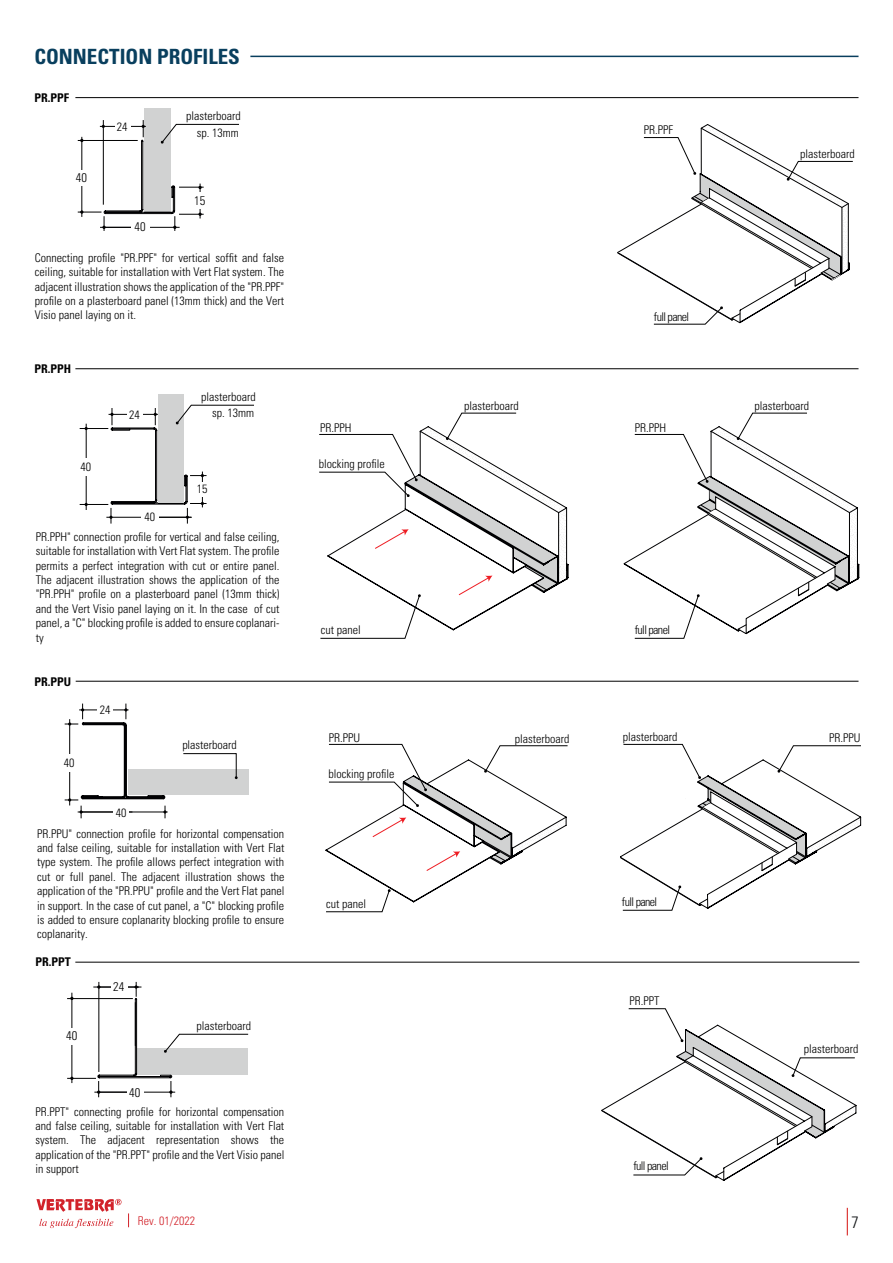
<style>
.page{position:relative;width:893px;height:1263px;background:#fff}
.page>*{position:absolute;margin:0;border:0;box-sizing:border-box;transform-origin:0 0}
.t1{font:700 condensed 21px "Univers LT Std";color:#093f5e}
.t2{font:300 condensed 16.5px "Univers LT Std";color:#101315}
.t3{font:300 condensed 12.6px "Univers LT Std";color:#000001}
.t4{font:300 condensed 12.45px "Univers LT Std";color:#000001}
.t5{font:300 condensed 12px/14.4px "Univers LT Std";color:#000001;text-align:justify}
.t6{font:300 condensed 12px "Univers LT Std";letter-spacing:-.05em;color:#000001}
.t7{font:700 condensed 12px "Univers LT Std";color:#000001}
.t8{font:300 condensed 12px "Univers LT Std";color:#d2222a}
</style>
<div class="page">
<svg style="left:847px;top:1208px;width:1px;height:27px"></svg>
<svg style="left:36px;top:1199px;width:85px;height:13px"></svg>
<svg style="left:39px;top:1219px;width:74px;height:9px"></svg>
<svg style="left:128px;top:1213px;width:1px;height:14px"></svg>
<hr style="left:250px;top:56px;width:608px;height:1px;background:#093f5e">
<hr style="left:75px;top:97px;width:783px;height:1px;background:#000001">
<hr style="left:75px;top:368px;width:783px;height:1px;background:#000001">
<hr style="left:76px;top:681px;width:782px;height:1px;background:#000001">
<hr style="left:75px;top:962px;width:784px;height:1px;background:#000001">
<div style="left:144px;top:109px;width:27px;height:103px;background:#d1d2d2"></div>
<svg style="left:67px;top:982px;width:182px;height:115px"></svg>
<div style="left:67px;top:1028px;width:10px;height:16px;background:#fff"></div>
<div style="left:158px;top:394px;width:25px;height:108px;background:#d1d2d2"></div>
<svg style="left:319px;top:413px;width:248px;height:226px"></svg>
<div style="left:128px;top:769px;width:121px;height:26px;background:#d1d2d2"></div>
<hr style="left:78px;top:812px;width:90px;height:1px;background:#000001">
<svg style="left:183px;top:753px;width:55px;height:26px"></svg>
<svg style="left:326px;top:744px;width:242px;height:168px"></svg>
<svg style="left:65px;top:703px;width:102px;height:115px"></svg>
<div style="left:66px;top:754px;width:8px;height:17px;background:#fff"></div>
<svg style="left:80px;top:405px;width:174px;height:119px"></svg>
<div style="left:127px;top:409px;width:16px;height:10px;background:#fff"></div>
<svg style="left:78px;top:120px;width:161px;height:111px"></svg>
<div style="left:115px;top:122px;width:16px;height:9px;background:#fff"></div>
<svg style="left:617px;top:124px;width:236px;height:201px"></svg>
<svg style="left:624px;top:413px;width:235px;height:226px"></svg>
<svg style="left:620px;top:744px;width:241px;height:167px"></svg>
<svg style="left:601px;top:1008px;width:255px;height:173px"></svg>
<h1 class="t1" style="left:34px;top:43px;width:207px">CONNECTION PROFILES</h1>
<p class="t7" style="left:35px;top:90px;width:36px">PR.PPF</p>
<p class="t3" style="left:76px;top:170px;width:13px">40</p>
<p class="t5" style="left:117px;top:119px;width:12px">24</p>
<p class="t4" style="left:135px;top:220px;width:13px">40</p>
<p class="t5" style="left:186px;top:109px;width:56px">plasterboard</p>
<p class="t5" style="left:197px;top:125px;width:43px">sp. 13mm</p>
<p class="t4" style="left:194px;top:193px;width:13px">15</p>
<p class="t5" style="left:35px;top:250px;width:251px">Connecting profile "PR.PPF" for vertical soffit and false ceiling, suitable for installation with Vert Flat system. The adjacent illustration shows the application of the "PR.PPF" profile on a plasterboard panel (13mm thick) and the Vert Visio panel laying on it.</p>
<p class="t7" style="left:35px;top:361px;width:38px">PR.PPH</p>
<p class="t5" style="left:80px;top:460px;width:12px">40</p>
<p class="t5" style="left:129px;top:407px;width:12px">24</p>
<p class="t5" style="left:144px;top:510px;width:12px">40</p>
<p class="t5" style="left:201px;top:389px;width:56px;line-height:15.8px;text-align:right">plasterboard sp. 13mm</p>
<p class="t5" style="left:197px;top:482px;width:12px">15</p>
<p class="t5" style="left:36px;top:529px;width:245px">PR.PPH" connection profile for vertical and false ceiling, suitable for installation with Vert Flat system. The profile permits a perfect integration with cut or entire panel.<br>The adjacent illustration shows the application of the "PR.PPH" profile on a plasterboard panel (13mm thick) and the Vert Visio panel laying on it. In the case of cut panel, a "C" blocking profile is added to ensure coplanari&shy;ty</p>
<p class="t7" style="left:35px;top:675px;width:38px">PR.PPU</p>
<p class="t5" style="left:64px;top:755px;width:12px">40</p>
<p class="t5" style="left:100px;top:703px;width:12px">24</p>
<p class="t5" style="left:116px;top:805px;width:12px">40</p>
<p class="t5" style="left:182px;top:738px;width:56px">plasterboard</p>
<p class="t5" style="left:37px;top:826px;width:249px">PR.PPU" connection profile for horizontal compensation and false ceiling, suitable for installation with Vert Flat type system. The profile allows perfect integration with cut or full panel. The adjacent illustration shows the application of the "PR.PPU" profile and the Vert Flat panel in support. In the case of cut panel, a "C" blocking profile is added to ensure coplanarity blocking profile to ensure coplanarity.</p>
<p class="t7" style="left:35px;top:955px;width:37px">PR.PPT</p>
<p class="t3" style="left:66px;top:1028px;width:13px">40</p>
<p class="t3" style="left:113px;top:979px;width:13px">24</p>
<p class="t3" style="left:129px;top:1085px;width:13px">40</p>
<p class="t5" style="left:197px;top:1018px;width:56px">plasterboard</p>
<p class="t5" style="left:35px;top:1104px;width:250px">PR.PPT" connecting profile for horizontal compensation and false ceiling, suitable for installation with Vert Flat system. The adjacent representation shows the application of the "PR.PPT" profile and the Vert Visio panel in support</p>
<p class="t5" style="left:320px;top:420px;width:33px">PR.PPH</p>
<p class="t5" style="left:319px;top:457px;width:67px">blocking profile</p>
<p class="t5" style="left:321px;top:623px;width:41px">cut panel</p>
<p class="t5" style="left:329px;top:730px;width:33px">PR.PPU</p>
<p class="t5" style="left:329px;top:767px;width:67px">blocking profile</p>
<p class="t5" style="left:326px;top:896px;width:41px">cut panel</p>
<p class="t5" style="left:464px;top:398px;width:56px">plasterboard</p>
<p class="t5" style="left:644px;top:123px;width:31px">PR.PPF</p>
<p class="t6" style="left:654px;top:309px;width:37px">full panel</p>
<p class="t5" style="left:635px;top:420px;width:33px">PR.PPH</p>
<p class="t5" style="left:800px;top:146px;width:56px">plasterboard</p>
<p class="t5" style="left:754px;top:398px;width:56px">plasterboard</p>
<p class="t6" style="left:635px;top:623px;width:37px">full panel</p>
<p class="t5" style="left:515px;top:731px;width:56px">plasterboard</p>
<p class="t5" style="left:623px;top:730px;width:56px">plasterboard</p>
<p class="t5" style="left:829px;top:730px;width:33px">PR.PPU</p>
<p class="t6" style="left:622px;top:895px;width:37px">full panel</p>
<p class="t5" style="left:630px;top:993px;width:31px">PR.PPT</p>
<p class="t6" style="left:633px;top:1158px;width:37px">full panel</p>
<p class="t5" style="left:804px;top:1042px;width:56px">plasterboard</p>
<p class="t8" style="left:138px;top:1213px;width:59px">Rev. 01/2022</p>
<h2 class="t2" style="left:851px;top:1213px;width:9px">7</h2>
</div>
